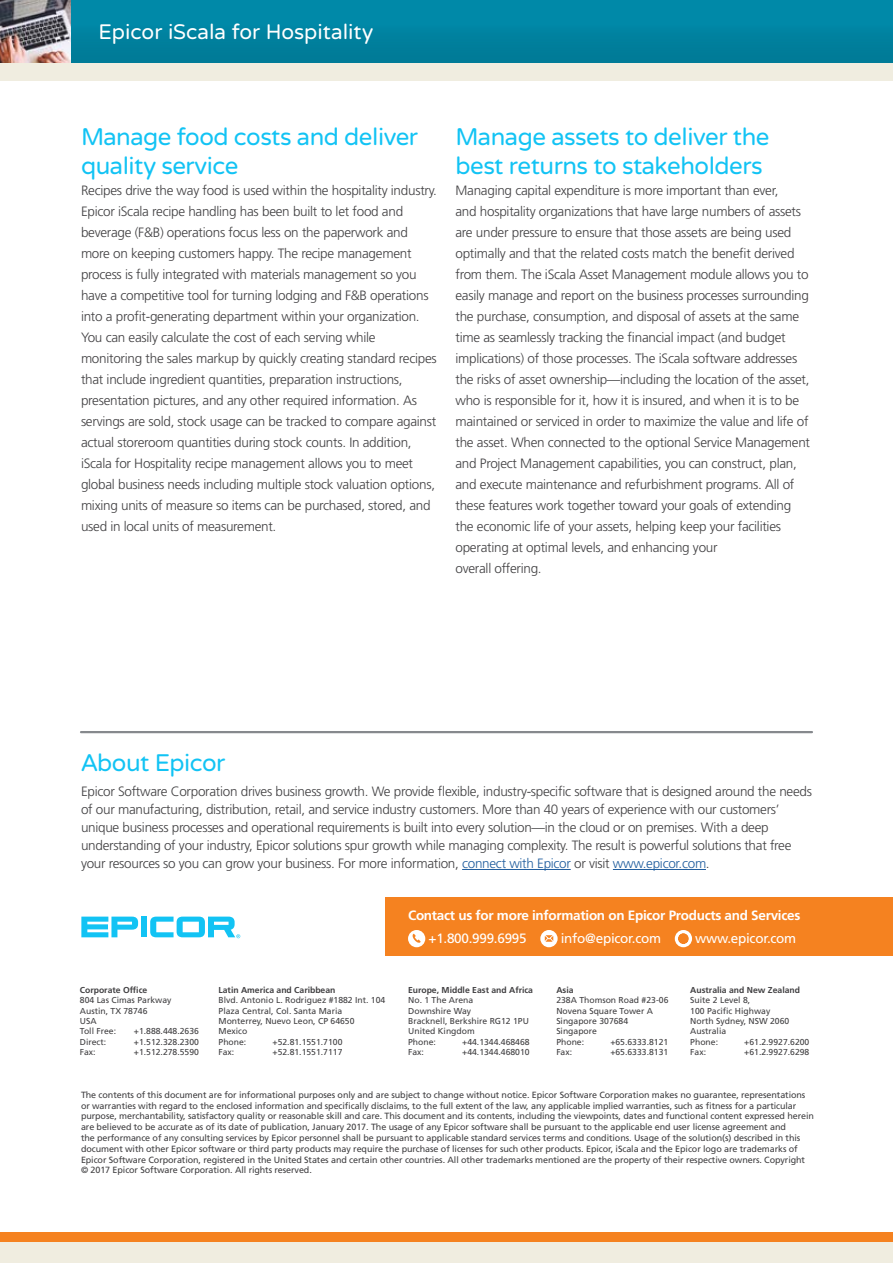
<style>
.page{position:relative;width:893px;height:1263px;background:#fff}
.page>*{position:absolute;margin:0;border:0;box-sizing:border-box;transform-origin:0 0}
.Body_Copy{font:24px/28.8px "Varela Round";letter-spacing:-.02em;color:#12c3f4}
.About_Epicor_Title{font:24px "Varela Round";letter-spacing:-.02em;color:#12c3f4}
.t1{font:21px "Varela Round";color:#fff}
.Body_Copy-2{font:300 13.5px/21px "Frutiger LT Std";letter-spacing:-.02em;color:#414042}
.About_Epicor_Body{font:300 13.5px/18px "Frutiger LT Std";letter-spacing:-.02em;color:#414042}
.t2{font:700 13.5px "Frutiger LT Std";letter-spacing:-.02em;color:#fff}
.Phone_Email_Website{font:13.5px "Frutiger LT Std";letter-spacing:-.02em;color:#fff}
.t3{font:9px/10.8px "Frutiger LT Std";letter-spacing:-.01em;color:#414042}
.t4{font:8.7px/10.4px "Frutiger LT Std";color:#414042}
.t5{font:700 8.7px "Frutiger LT Std";color:#414042}
.s1{color:#215e9e}
</style>
<div class="page">
<hr style="left:462px;top:869px;width:109px;height:1px;background:#215e9e">
<hr style="left:613px;top:869px;width:93px;height:1px;background:#215e9e">
<hr style="left:81px;top:731px;width:731px;height:2px;background:#86898d">
<div style="left:385px;top:897px;width:508px;height:59px;background:#f58220"></div>
<div style="left:141px;top:917px;width:6px;height:20px;background:#12c3f4"></div>
<svg style="left:81px;top:917px;width:57px;height:20px"></svg>
<svg style="left:150px;top:917px;width:90px;height:21px"></svg>
<div style="left:0;top:0;width:893px;height:63px;background:#0084a2"></div>
<div style="left:0;top:1232px;width:893px;height:10px;background:#f58220"></div>
<div style="left:0;top:1242px;width:893px;height:21px;background:#f0ede0"></div>
<img style="left:0;top:0;width:71px;height:63px">
<div style="left:408px;top:930px;width:17px;height:17px;background:#fff;border-radius:50%"></div>
<svg style="left:413px;top:934px;width:8px;height:9px"></svg>
<div style="left:540px;top:930px;width:18px;height:17px;background:#fff;border-radius:50%"></div>
<svg style="left:545px;top:935px;width:8px;height:7px"></svg>
<svg style="left:675px;top:930px;width:17px;height:17px"></svg>
<svg style="left:678px;top:934px;width:10px;height:9px"></svg>
<div style="left:0;top:63px;width:893px;height:17px;background:#f0ede0"></div>
<h2 class="t1" style="left:99px;top:20px;width:276px">Epicor iScala for Hospitality</h2>
<p class="Body_Copy" style="left:81px;top:123px;width:339px">Manage food costs and deliver quality service</p>
<p class="Body_Copy-2" style="left:81px;top:180px;width:357px">Recipes drive the way food is used within the hospitality industry.<br>Epicor iScala recipe handling has been built to let food and beverage (F&amp;B) operations focus less on the paperwork and more on keeping customers happy. The recipe management process is fully integrated with materials management so you have a competitive tool for turning lodging and F&amp;B operations into a profit-generating department within your organization.<br>You can easily calculate the cost of each serving while monitoring the sales markup by quickly creating standard recipes that include ingredient quantities, preparation instructions, presentation pictures, and any other required information. As servings are sold, stock usage can be tracked to compare against actual storeroom quantities during stock counts. In addition, iScala for Hospitality recipe management allows you to meet global business needs including multiple stock valuation options, mixing units of measure so items can be purchased, stored, and used in local units of measurement.</p>
<p class="Body_Copy" style="left:455px;top:123px;width:315px">Manage assets to deliver the best returns to stakeholders</p>
<p class="Body_Copy-2" style="left:455px;top:180px;width:356px">Managing capital expenditure is more important than ever,<br>and hospitality organizations that have large numbers of assets are under pressure to ensure that those assets are being used optimally and that the related costs match the benefit derived from them. The iScala Asset Management module allows you to easily manage and report on the business processes surrounding the purchase, consumption, and disposal of assets at the same time as seamlessly tracking the financial impact (and budget implications) of those processes. The iScala software addresses the risks of asset ownership—including the location of the asset, who is responsible for it, how it is insured, and when it is to be maintained or serviced in order to maximize the value and life of the asset. When connected to the optional Service Management and Project Management capabilities, you can construct, plan, and execute maintenance and refurbishment programs. All of these features work together toward your goals of extending the economic life of your assets, helping keep your facilities operating at optimal levels, and enhancing your<br>overall offering.</p>
<p class="About_Epicor_Title" style="left:81px;top:749px;width:146px">About Epicor</p>
<p class="About_Epicor_Body" style="left:81px;top:783px;width:732px">Epicor Software Corporation drives business growth. We provide flexible, industry-specific software that is designed around the needs of our manufacturing, distribution, retail, and service industry customers. More than 40 years of experience with our customers’ unique business processes and operational requirements is built into every solution—in the cloud or on premises. With a deep understanding of your industry, Epicor solutions spur growth while managing complexity. The result is powerful solutions that free your resources so you can grow your business. For more information, <span class="s1">connect with Epicor</span> or visit <span class="s1">www.epicor.com</span>.</p>
<p class="t2" style="left:408px;top:908px;width:394px">Contact us for more information on Epicor Products and Services</p>
<p class="Phone_Email_Website" style="left:428px;top:930px;width:100px">+1.800.999.6995</p>
<p class="Phone_Email_Website" style="left:561px;top:930px;width:102px">info@epicor.com</p>
<p class="Phone_Email_Website" style="left:695px;top:930px;width:102px">www.epicor.com</p>
<p class="t5" style="left:80px;top:985px;width:69px">Corporate Office</p>
<p class="t4" style="left:80px;top:995px;width:93px">804 Las Cimas Parkway<br>Austin, TX 78746<br>USA<br>Toll Free:</p>
<p class="t5" style="left:408px;top:985px;width:126px">Europe, Middle East and Africa</p>
<p class="t4" style="left:408px;top:995px;width:122px">No. 1 The Arena<br>Downshire Way<br>Bracknell, Berkshire RG12 1PU<br>United Kingdom<br>Phone:</p>
<p class="t5" style="left:219px;top:985px;width:118px">Latin America and Caribbean</p>
<p class="t4" style="left:219px;top:995px;width:168px">Blvd. Antonio L. Rodriguez #1882 Int. 104<br>Plaza Central, Col. Santa Maria<br>Monterrey, Nuevo Leon, CP 64650<br>Mexico<br>Phone:</p>
<p class="t5" style="left:690px;top:985px;width:111px">Australia and New Zealand</p>
<p class="t4" style="left:690px;top:995px;width:101px">Suite 2 Level 8,<br>100 Pacific Highway<br>North Sydney, NSW 2060<br>Australia<br>Phone:</p>
<p class="t5" style="left:556px;top:985px;width:19px">Asia</p>
<p class="t4" style="left:556px;top:995px;width:114px">238A Thomson Road #23-06<br>Novena Square Tower A<br>Singapore 307684<br>Singapore<br>Phone:</p>
<p class="t4" style="left:134px;top:1026px;width:67px">+1.888.448.2636</p>
<p class="t4" style="left:80px;top:1036px;width:28px">Direct:</p>
<p class="t4" style="left:134px;top:1036px;width:67px">+1.512.328.2300</p>
<p class="t4" style="left:80px;top:1047px;width:17px">Fax:</p>
<p class="t4" style="left:134px;top:1047px;width:67px">+1.512.278.5590</p>
<p class="t4" style="left:273px;top:1036px;width:71px">+52.81.1551.7100</p>
<p class="t4" style="left:462px;top:1036px;width:69px">+44.1344.468468</p>
<p class="t4" style="left:610px;top:1036px;width:59px">+65.6333.8121</p>
<p class="t4" style="left:744px;top:1036px;width:67px">+61.2.9927.6200</p>
<p class="t4" style="left:219px;top:1047px;width:17px">Fax:</p>
<p class="t4" style="left:273px;top:1047px;width:71px">+52.81.1551.7117</p>
<p class="t3" style="left:81px;top:1089px;width:734px">The contents of this document are for informational purposes only and are subject to change without notice. Epicor Software Corporation makes no guarantee, representations or warranties with regard to the enclosed information and specifically disclaims, to the full extent of the law, any applicable implied warranties, such as fitness for a particular purpose, merchantability, satisfactory quality or reasonable skill and care. This document and its contents, including the viewpoints, dates and functional content expressed herein are believed to be accurate as of its date of publication, January 2017. The usage of any Epicor software shall be pursuant to the applicable end user license agreement and<br>the performance of any consulting services by Epicor personnel shall be pursuant to applicable standard services terms and conditions. Usage of the solution(s) described in this document with other Epicor software or third party products may require the purchase of licenses for such other products. Epicor, iScala and the Epicor logo are trademarks of Epicor Software Corporation, registered in the United States and certain other countries. All other trademarks mentioned are the property of their respective owners. Copyright © 2017 Epicor Software Corporation. All rights reserved.</p>
<p class="t4" style="left:408px;top:1047px;width:17px">Fax:</p>
<p class="t4" style="left:462px;top:1047px;width:69px">+44.1344.468010</p>
<p class="t4" style="left:556px;top:1047px;width:17px">Fax:</p>
<p class="t4" style="left:610px;top:1047px;width:59px">+65.6333.8131</p>
<p class="t4" style="left:690px;top:1047px;width:17px">Fax:</p>
<p class="t4" style="left:744px;top:1047px;width:67px">+61.2.9927.6298</p>
</div>
